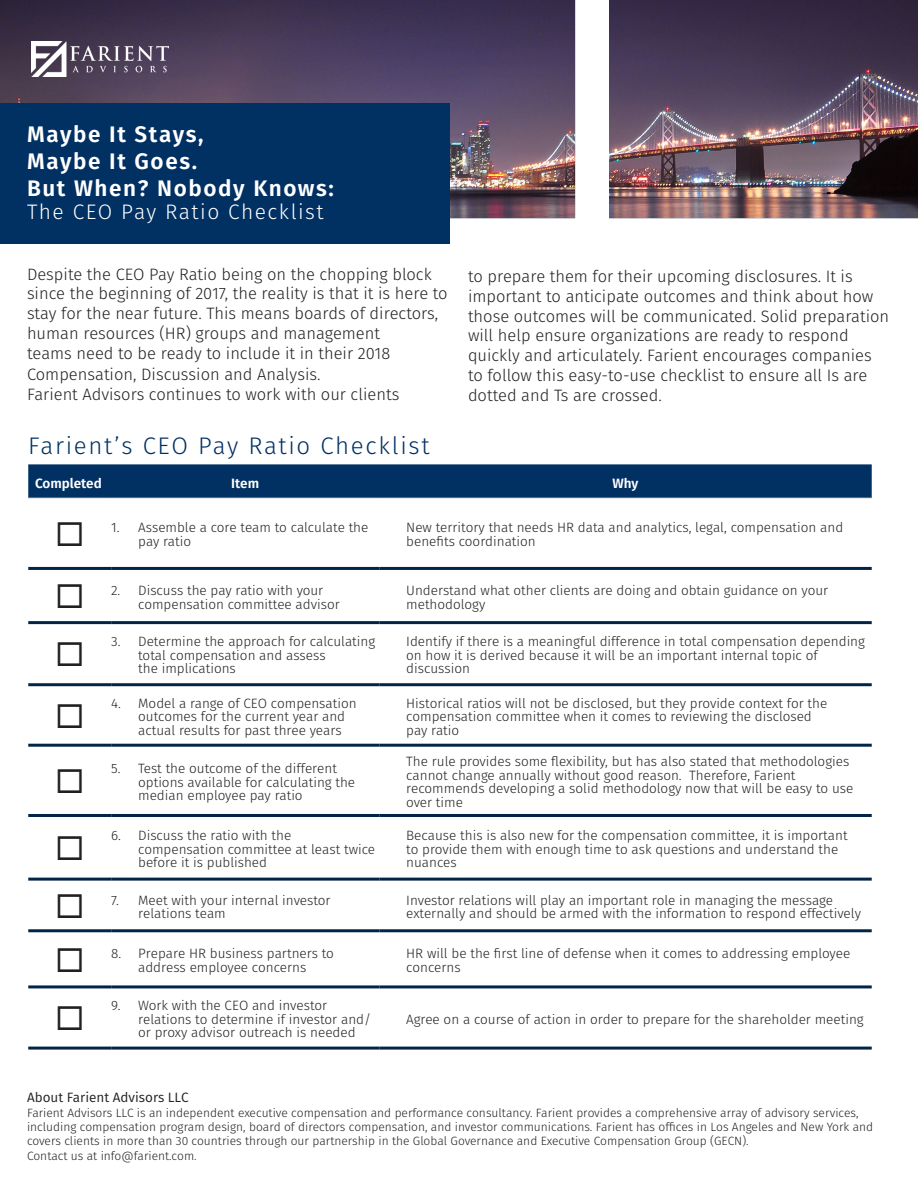
<style>
.page{position:relative;width:918px;height:1188px;background:#fff}
.page>*{position:absolute;margin:0;border:0;box-sizing:border-box;transform-origin:0 0}
.t1{font:300 24px "Fira Sans";letter-spacing:.07em;color:#013063}
.t2{font:600 22.5px "Fira Sans";letter-spacing:.07em;color:#fff}
.t3{font:300 21px "Fira Sans";letter-spacing:.07em;color:#fff}
.t4{font:300 16.5px/19.8px "Fira Sans";color:#231f20}
.p1{font:300 13.5px/13.5px "Fira Sans";color:#231f20}
.t5{font:13.5px "Fira Sans";color:#231f20}
.p1-2{font:600 13.5px "Fira Sans";color:#fff}
.t6{font:300 12px/14.4px "Fira Sans";color:#231f20}
</style>
<div class="page">
<img style="left:0;top:0;width:918px;height:218px">
<div style="left:0;top:103px;width:450px;height:141px;background:#013063"></div>
<div style="left:28px;top:464px;width:844px;height:34px;background:#013063"></div>
<svg style="left:28px;top:566px;width:844px;height:481px"></svg>
<hr style="left:28px;top:498px;width:83px;height:1px;background:#dedfe2">
<hr style="left:111px;top:498px;width:268px;height:1px;background:#dedfe2">
<hr style="left:379px;top:498px;width:493px;height:1px;background:#dedfe2">
<hr style="left:28px;top:567px;width:83px;height:3px;background:#022449">
<hr style="left:111px;top:567px;width:268px;height:3px;background:#022449">
<hr style="left:379px;top:567px;width:493px;height:3px;background:#022449">
<hr style="left:28px;top:621px;width:83px;height:3px;background:#022449">
<hr style="left:111px;top:621px;width:268px;height:3px;background:#022449">
<hr style="left:379px;top:621px;width:493px;height:3px;background:#022449">
<hr style="left:28px;top:683px;width:83px;height:3px;background:#022449">
<hr style="left:111px;top:683px;width:268px;height:3px;background:#022449">
<hr style="left:379px;top:683px;width:493px;height:3px;background:#022449">
<hr style="left:28px;top:744px;width:83px;height:3px;background:#022449">
<hr style="left:111px;top:744px;width:268px;height:3px;background:#022449">
<hr style="left:379px;top:744px;width:493px;height:3px;background:#022449">
<hr style="left:28px;top:814px;width:83px;height:3px;background:#022449">
<hr style="left:111px;top:814px;width:268px;height:3px;background:#022449">
<hr style="left:379px;top:814px;width:493px;height:3px;background:#022449">
<hr style="left:28px;top:878px;width:83px;height:3px;background:#022449">
<hr style="left:111px;top:878px;width:268px;height:3px;background:#022449">
<hr style="left:379px;top:878px;width:493px;height:3px;background:#022449">
<hr style="left:28px;top:929px;width:83px;height:3px;background:#022449">
<hr style="left:111px;top:929px;width:268px;height:3px;background:#022449">
<hr style="left:379px;top:929px;width:493px;height:3px;background:#022449">
<hr style="left:28px;top:985px;width:83px;height:3px;background:#022449">
<hr style="left:111px;top:985px;width:268px;height:3px;background:#022449">
<hr style="left:379px;top:985px;width:493px;height:3px;background:#022449">
<hr style="left:28px;top:1047px;width:83px;height:3px;background:#022449">
<hr style="left:111px;top:1047px;width:268px;height:3px;background:#022449">
<hr style="left:379px;top:1047px;width:493px;height:3px;background:#022449">
<img style="left:32px;top:42px;width:137px;height:35px">
<svg style="left:58px;top:584px;width:24px;height:24px"></svg>
<svg style="left:58px;top:642px;width:24px;height:24px"></svg>
<svg style="left:58px;top:703px;width:24px;height:25px"></svg>
<svg style="left:58px;top:769px;width:24px;height:24px"></svg>
<svg style="left:58px;top:836px;width:24px;height:24px"></svg>
<svg style="left:58px;top:893px;width:24px;height:25px"></svg>
<svg style="left:58px;top:947px;width:24px;height:25px"></svg>
<svg style="left:58px;top:1006px;width:24px;height:24px"></svg>
<p class="t2" style="left:27px;top:116px;width:178px">Maybe It Stays,</p>
<p class="t2" style="left:27px;top:143px;width:172px">Maybe It Goes.</p>
<p class="t2" style="left:27px;top:170px;width:308px">But When? Nobody Knows:</p>
<p class="t3" style="left:27px;top:197px;width:298px">The CEO Pay Ratio Checklist</p>
<p class="t4" style="left:27px;top:264px;width:422px">Despite the CEO Pay Ratio being on the chopping block since the beginning of 2017, the reality is that it is here to stay for the near future. This means boards of directors, human resources (HR) groups and management<br>teams need to be ready to include it in their 2018</p>
<p class="t4" style="left:27px;top:365px;width:295px">Compensation, Discussion and Analysis.</p>
<p class="t4" style="left:27px;top:384px;width:374px">Farient Advisors continues to work with our clients</p>
<p class="t1" style="left:28px;top:429px;width:403px">Farient’s CEO Pay Ratio Checklist</p>
<p class="t4" style="left:468px;top:266px;width:423px">to prepare them for their upcoming disclosures. It is important to anticipate outcomes and think about how those outcomes will be communicated. Solid preparation will help ensure organizations are ready to respond quickly and articulately. Farient encourages companies to follow this easy-to-use checklist to ensure all Is are dotted and Ts are crossed.</p>
<p class="p1-2" style="left:35px;top:472px;width:68px">Completed</p>
<p class="p1-2" style="left:231px;top:472px;width:29px">Item</p>
<p class="p1-2" style="left:613px;top:472px;width:27px">Why</p>
<p class="p1" style="left:138px;top:521px;width:232px;text-indent:-27px">1. Assemble a core team to calculate the pay ratio</p>
<p class="p1" style="left:406px;top:521px;width:438px">New territory that needs HR data and analytics, legal, compensation and benefits coordination</p>
<p class="p1" style="left:138px;top:584px;width:203px;text-indent:-27px">2. Discuss the pay ratio with your compensation committee advisor</p>
<p class="p1" style="left:406px;top:584px;width:424px">Understand what other clients are doing and obtain guidance on your methodology</p>
<p class="p1" style="left:138px;top:635px;width:239px;text-indent:-27px">3. Determine the approach for calculating total compensation and assess</p>
<p class="p1" style="left:138px;top:662px;width:99px">the implications</p>
<p class="p1" style="left:406px;top:635px;width:460px">Identify if there is a meaningful difference in total compensation depending on how it is derived because it will be an important internal topic of discussion</p>
<p class="p1" style="left:138px;top:696px;width:220px;text-indent:-27px">4. Model a range of CEO compensation outcomes for the current year and actual results for past three years</p>
<p class="p1" style="left:406px;top:696px;width:423px">Historical ratios will not be disclosed, but they provide context for the compensation committee when it comes to reviewing the disclosed</p>
<p class="p1" style="left:406px;top:723px;width:54px">pay ratio</p>
<p class="p1" style="left:138px;top:762px;width:219px;text-indent:-27px">5. Test the outcome of the different options available for calculating the median employee pay ratio</p>
<p class="p1" style="left:406px;top:755px;width:449px">The rule provides some flexibility, but has also stated that methodologies cannot change annually without good reason. Therefore, Farient recommends developing a solid methodology now that will be easy to use over time</p>
<p class="p1" style="left:138px;top:829px;width:239px;text-indent:-27px">6. Discuss the ratio with the compensation committee at least twice before it is published</p>
<p class="p1" style="left:406px;top:829px;width:443px">Because this is also new for the compensation committee, it is important to provide them with enough time to ask questions and understand the nuances</p>
<p class="p1" style="left:111px;top:893px;width:221px">7. Meet with your internal investor</p>
<p class="p1" style="left:138px;top:906px;width:89px">relations team</p>
<p class="p1" style="left:406px;top:893px;width:456px">Investor relations will play an important role in managing the message externally and should be armed with the information to respond effectively</p>
<p class="p1" style="left:111px;top:947px;width:224px;text-align:center">8. Prepare HR business partners to address employee concerns</p>
<p class="p1" style="left:406px;top:947px;width:446px">HR will be the first line of defense when it comes to addressing employee concerns</p>
<p class="p1" style="left:138px;top:999px;width:234px;text-indent:-27px">9. Work with the CEO and investor relations to determine if investor and/ or proxy advisor outreach is needed</p>
<p class="p1" style="left:406px;top:1012px;width:459px">Agree on a course of action in order to prepare for the shareholder meeting</p>
<p class="t5" style="left:27px;top:1087px;width:163px">About Farient Advisors LLC</p>
<p class="t6" style="left:27px;top:1105px;width:848px">Farient Advisors LLC is an independent executive compensation and performance consultancy. Farient provides a comprehensive array of advisory services, including compensation program design, board of directors compensation, and investor communications. Farient has offices in Los Angeles and New York and covers clients in more than 30 countries through our partnership in the Global Governance and Executive Compensation Group (GECN).</p>
<p class="t6" style="left:27px;top:1148px;width:171px">Contact us at info@farient.com.</p>
</div>
